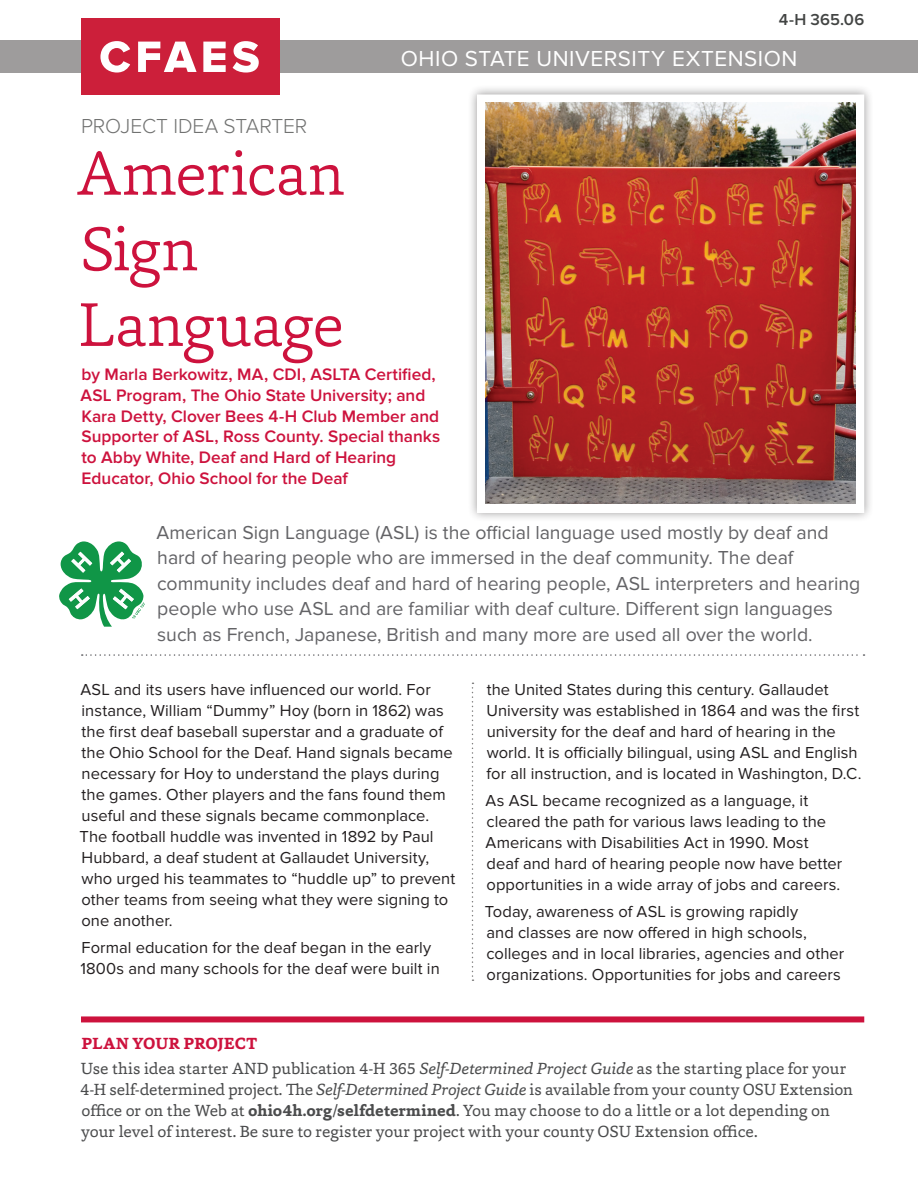
<style>
.page{position:relative;width:918px;height:1188px;background:#fff}
.page>*{position:absolute;margin:0;border:0;box-sizing:border-box;transform-origin:0 0}
.t1{font:300 63px/75.6px "Capita";letter-spacing:-.015em;color:#cd123d}
.t2{font:22.5px "Proxima Nova";letter-spacing:.025em;color:#fff}
.t3{font:300 21px "Proxima Nova";letter-spacing:-.005em;color:#717271}
.t4{font:19.5px/25.5px "Proxima Nova";color:#636366}
.t5{font:600 17.25px/20.7px "Proxima Nova";color:#cd123d}
.t6{font:16.5px/21px "Proxima Nova";letter-spacing:.005em;color:#231f20}
.t7{font:16.5px/21px "Capita";letter-spacing:-.005em;color:#4b4c4d}
.t8{font:600 16.5px "Proxima Nova";color:#424443}
.s1{font-weight:700;color:#cd123d}
.s2{font-style:italic}
.s3{font-weight:700}
</style>
<div class="page">
<div style="left:81px;top:1016px;width:783px;height:6px;background:#cd123d"></div>
<svg style="left:82px;top:654px;width:783px;height:2px"></svg>
<svg style="left:59px;top:541px;width:86px;height:86px"></svg>
<svg style="left:472px;top:683px;width:1px;height:298px"></svg>
<div style="left:467px;top:85px;width:407px;height:438px;background:#231f20;opacity:.45"></div>
<svg style="left:477px;top:94px;width:387px;height:419px"></svg>
<img style="left:486px;top:103px;width:370px;height:401px">
<div style="left:0;top:40px;width:918px;height:33px;background:#9e9c9c"></div>
<div style="left:81px;top:19px;width:198px;height:76px;background:#cc1f3a"></div>
<svg style="left:100px;top:41px;width:30px;height:32px"></svg>
<svg style="left:138px;top:42px;width:59px;height:30px"></svg>
<svg style="left:203px;top:42px;width:23px;height:30px"></svg>
<svg style="left:233px;top:41px;width:26px;height:32px"></svg>
<p class="t3" style="left:81px;top:114px;width:228px">PROJECT IDEA STARTER</p>
<p class="t8" style="left:779px;top:10px;width:87px">4-H 365.06</p>
<h2 class="t2" style="left:401px;top:45px;width:398px">OHIO STATE UNIVERSITY EXTENSION</h2>
<h1 class="t1" style="left:77px;top:134px;width:270px">American<br>Sign<br>Language</h1>
<p class="t5" style="left:81px;top:364px;width:361px">by Marla Berkowitz, MA, CDI, ASLTA Certified, ASL Program, The Ohio State University; and Kara Detty, Clover Bees 4-H Club Member and Supporter of ASL, Ross County. Special thanks to Abby White, Deaf and Hard of Hearing Educator, Ohio School for the Deaf</p>
<p class="t4" style="left:156px;top:520px;width:706px">American Sign Language (ASL) is the official language used mostly by deaf and hard of hearing people who are immersed in the deaf community. The deaf community includes deaf and hard of hearing people, ASL interpreters and hearing people who use ASL and are familiar with deaf culture. Different sign languages such as French, Japanese, British and many more are used all over the world.</p>
<p class="t6" style="left:80px;top:679px;width:377px">ASL and its users have influenced our world. For instance, William “Dummy” Hoy (born in 1862) was the first deaf baseball superstar and a graduate of the Ohio School for the Deaf. Hand signals became necessary for Hoy to understand the plays during the games. Other players and the fans found them useful and these signals became commonplace.<br>The football huddle was invented in 1892 by Paul Hubbard, a deaf student at Gallaudet University, who urged his teammates to “huddle up” to prevent other teams from seeing what they were signing to one another.</p>
<p class="t6" style="left:81px;top:937px;width:361px">Formal education for the deaf began in the early<br>1800s and many schools for the deaf were built in</p>
<p class="t6" style="left:486px;top:679px;width:377px">the United States during this century. Gallaudet University was established in 1864 and was the first university for the deaf and hard of hearing in the world. It is officially bilingual, using ASL and English for all instruction, and is located in Washington, D.C.</p>
<p class="t6" style="left:486px;top:790px;width:358px">As ASL became recognized as a language, it cleared the path for various laws leading to the Americans with Disabilities Act in 1990. Most deaf and hard of hearing people now have better opportunities in a wide array of jobs and careers.</p>
<p class="t6" style="left:485px;top:901px;width:361px">Today, awareness of ASL is growing rapidly<br>and classes are now offered in high schools, colleges and in local libraries, agencies and other organizations. Opportunities for jobs and careers</p>
<p class="t7" style="left:81px;top:1031px;width:767px;line-height:24.8px"><span class="s1">PLAN YOUR PROJECT<br></span>Use this idea starter AND publication 4-H 365 <span class="s2">Self-Determined Project Guide</span> as the starting place for your</p>
<p class="t7" style="left:80px;top:1078px;width:774px">4-H self-determined project. The <span class="s2">Self-Determined Project Guide</span> is available from your county OSU Extension office or on the Web at <span class="s3">ohio4h.org/selfdetermined</span>. You may choose to do a little or a lot depending on your level of interest. Be sure to register your project with your county OSU Extension office.</p>
</div>
